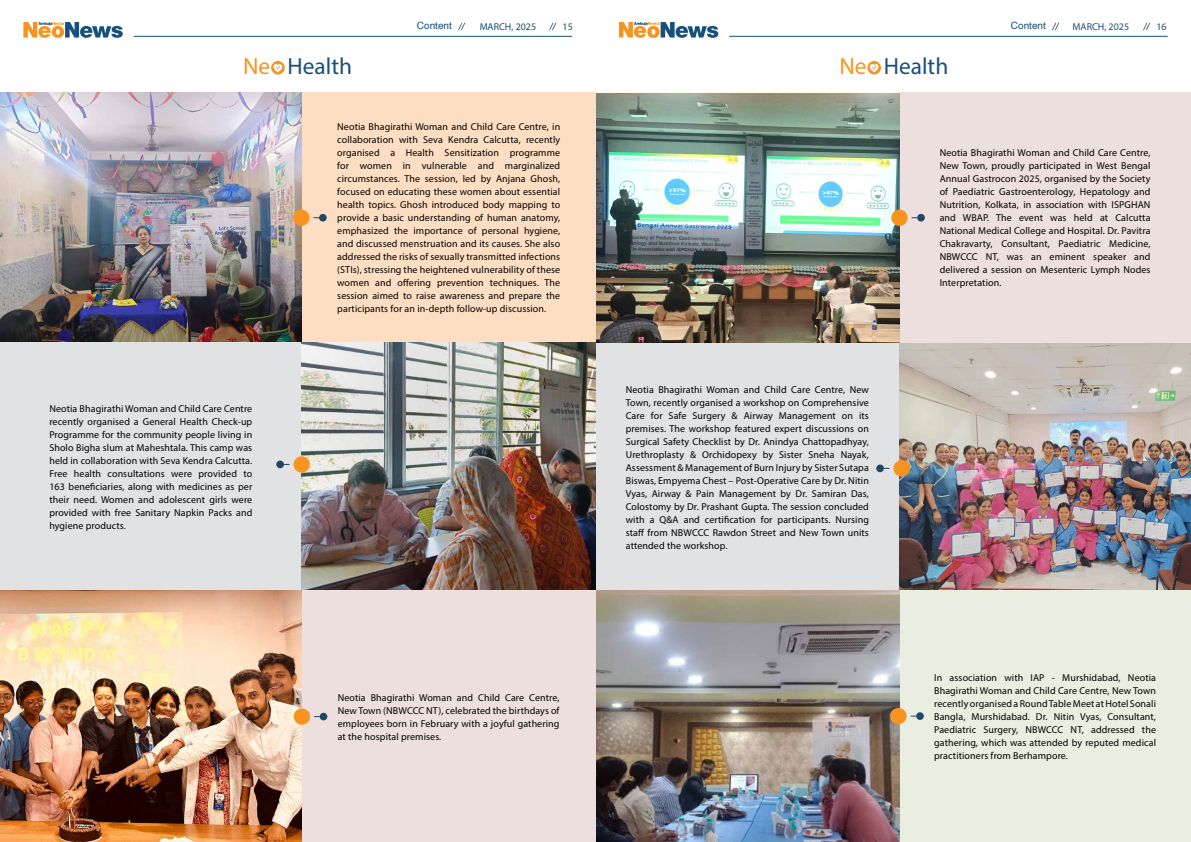
<style>
.page{position:relative;width:1191px;height:842px;background:#fff}
.page>*{position:absolute;margin:0;border:0;box-sizing:border-box;transform-origin:0 0}
.t1{font:23.4px "Myriad Pro";color:#1c4f78}
.t2{font:10px/13px "Myriad Pro";letter-spacing:.01em;color:#000;text-align:justify}
.t3{font:10px "Myriad Pro";color:#164f79}
.t4{font:10px "Helvetica";color:#164f79}
.s1{color:#f7941f}
</style>
<div class="page">
<div style="left:899px;top:92px;width:292px;height:251px;background:#eddfde"></div>
<img style="left:596px;top:93px;width:303px;height:249px">
<img style="left:899px;top:343px;width:292px;height:248px">
<div style="left:595px;top:343px;width:304px;height:249px;background:#e1e2e4"></div>
<div style="left:899px;top:591px;width:292px;height:251px;background:#eaeee0"></div>
<div style="left:893px;top:460px;width:17px;height:17px;background:#f79421;border-radius:50%"></div>
<div style="left:876px;top:464px;width:8px;height:8px;background:#204766;border-radius:50%"></div>
<img style="left:595px;top:591px;width:304px;height:251px">
<div style="left:891px;top:210px;width:16px;height:16px;background:#f79421;border-radius:50%"></div>
<div style="left:917px;top:214px;width:8px;height:8px;background:#204766;border-radius:50%"></div>
<hr style="left:729px;top:36px;width:438px;height:1px;background:#164f79">
<svg style="left:619px;top:22px;width:99px;height:16px"></svg>
<div style="left:890px;top:708px;width:16px;height:16px;background:#f79421;border-radius:50%"></div>
<div style="left:916px;top:712px;width:8px;height:8px;background:#204766;border-radius:50%"></div>
<svg style="left:867px;top:61px;width:14px;height:14px"></svg>
<svg style="left:869px;top:64px;width:10px;height:8px"></svg>
<svg style="left:1052px;top:23px;width:7px;height:7px"></svg>
<svg style="left:1143px;top:23px;width:7px;height:7px"></svg>
<img style="left:0;top:92px;width:302px;height:250px">
<div style="left:302px;top:92px;width:293px;height:251px;background:#fedec2"></div>
<div style="left:0;top:342px;width:302px;height:249px;background:#e1e2e4"></div>
<img style="left:301px;top:342px;width:294px;height:249px">
<hr style="left:134px;top:36px;width:438px;height:1px;background:#164f79">
<svg style="left:23px;top:22px;width:100px;height:16px"></svg>
<img style="left:0;top:591px;width:302px;height:251px">
<div style="left:302px;top:591px;width:293px;height:251px;background:#eddfde"></div>
<div style="left:294px;top:708px;width:16px;height:17px;background:#f79421;border-radius:50%"></div>
<div style="left:320px;top:713px;width:7px;height:7px;background:#204766;border-radius:50%"></div>
<div style="left:293px;top:210px;width:16px;height:16px;background:#f79421;border-radius:50%"></div>
<div style="left:319px;top:214px;width:8px;height:8px;background:#204766;border-radius:50%"></div>
<div style="left:293px;top:456px;width:17px;height:17px;background:#f79421;border-radius:50%"></div>
<div style="left:276px;top:461px;width:8px;height:7px;background:#204766;border-radius:50%"></div>
<svg style="left:271px;top:61px;width:14px;height:14px"></svg>
<svg style="left:273px;top:64px;width:10px;height:8px"></svg>
<svg style="left:458px;top:23px;width:7px;height:7px"></svg>
<svg style="left:549px;top:23px;width:7px;height:7px"></svg>
<h1 class="t1" style="left:243px;top:52px;width:110px"><span class="s1">Ne</span> Health</h1>
<p class="t4" style="left:417px;top:18px;width:37px">Content</p>
<p class="t3" style="left:480px;top:20px;width:58px">MARCH, 2025</p>
<p class="t3" style="left:562px;top:20px;width:12px">15</p>
<p class="t2" style="left:49px;top:402px;width:204px">Neotia Bhagirathi Woman and Child Care Centre recently organised a General Health Check-up Programme for the community people living in Sholo Bigha slum at Maheshtala. This camp was held in collaboration with Seva Kendra Calcutta.<br>Free health consultations were provided to 163 beneficiaries, along with medicines as per their need. Women and adolescent girls were provided with free Sanitary Napkin Packs and hygiene products.</p>
<p class="t2" style="left:337px;top:120px;width:224px">Neotia Bhagirathi Woman and Child Care Centre, in collaboration with Seva Kendra Calcutta, recently organised a Health Sensitization programme for women in vulnerable and marginalized circumstances. The session, led by Anjana Ghosh, focused on educating these women about essential health topics. Ghosh introduced body mapping to provide a basic understanding of human anatomy, emphasized the importance of personal hygiene, and discussed menstruation and its causes. She also addressed the risks of sexually transmitted infections (STIs), stressing the heightened vulnerability of these women and offering prevention techniques. The session aimed to raise awareness and prepare the participants for an in-depth follow-up discussion.</p>
<p class="t2" style="left:338px;top:691px;width:223px">Neotia Bhagirathi Woman and Child Care Centre, New Town (NBWCCC NT), celebrated the birthdays of employees born in February with a joyful gathering at the hospital premises.</p>
<h1 class="t1" style="left:839px;top:52px;width:110px"><span class="s1">Ne</span> Health</h1>
<p class="t4" style="left:1011px;top:18px;width:37px">Content</p>
<p class="t3" style="left:1072px;top:20px;width:58px">MARCH, 2025</p>
<p class="t3" style="left:1156px;top:20px;width:12px">16</p>
<p class="t2" style="left:626px;top:383px;width:245px">Neotia Bhagirathi Woman and Child Care Centre, New Town, recently organised a workshop on Comprehensive Care for Safe Surgery &amp; Airway Management on its premises. The workshop featured expert discussions on Surgical Safety Checklist by Dr. Anindya Chattopadhyay, Urethroplasty &amp; Orchidopexy by Sister Sneha Nayak, Assessment &amp; Management of Burn Injury by Sister Sutapa Biswas, Empyema Chest – Post-Operative Care by Dr. Nitin Vyas, Airway &amp; Pain Management by Dr. Samiran Das, Colostomy by Dr. Prashant Gupta. The session concluded with a Q&amp;A and certification for participants. Nursing staff from NBWCCC Rawdon Street and New Town units attended the workshop.</p>
<p class="t2" style="left:939px;top:146px;width:212px">Neotia Bhagirathi Woman and Child Care Centre, New Town, proudly participated in West Bengal Annual Gastrocon 2025, organised by the Society of Paediatric Gastroenterology, Hepatology and Nutrition, Kolkata, in association with ISPGHAN and WBAP. The event was held at Calcutta National Medical College and Hospital. Dr. Pavitra Chakravarty, Consultant, Paediatric Medicine, NBWCCC NT, was an eminent speaker and delivered a session on Mesenteric Lymph Nodes Interpretation.</p>
<p class="t2" style="left:934px;top:671px;width:223px">In association with IAP - Murshidabad, Neotia Bhagirathi Woman and Child Care Centre, New Town recently organised a Round Table Meet at Hotel Sonali Bangla, Murshidabad. Dr. Nitin Vyas, Consultant, Paediatric Surgery, NBWCCC NT, addressed the gathering, which was attended by reputed medical practitioners from Berhampore.</p>
</div>
